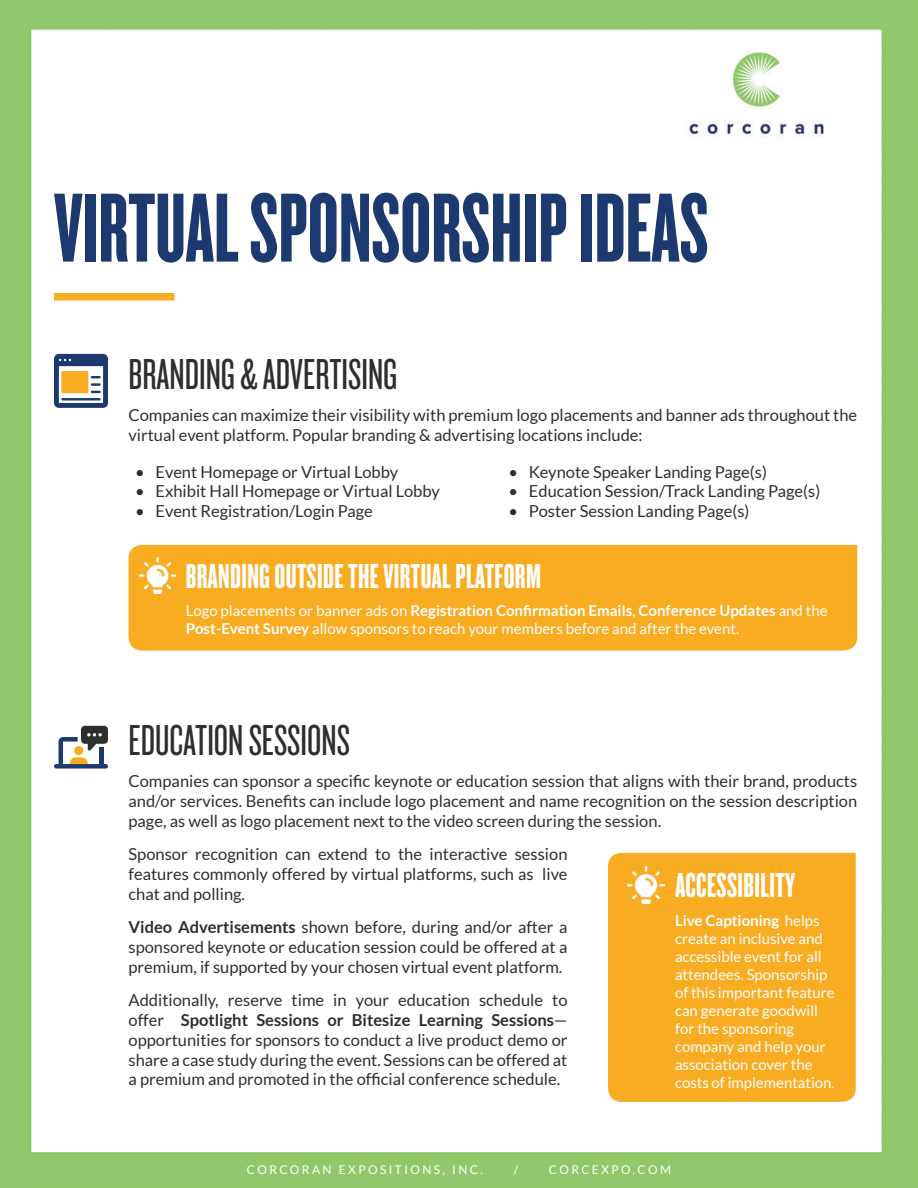
<style>
.page{position:relative;width:918px;height:1188px;background:#fff}
.page>*{position:absolute;margin:0;border:0;box-sizing:border-box;transform-origin:0 0}
.t1{font:102px "Knockout HTF67 Full Bantamwt";color:#1d3a70}
.t2{font:45px "Knockout HTF27 Junior Bantamwt";color:#2d2e2e}
.t3{font:36px "Knockout HTF67 Full Bantamwt";letter-spacing:.01em;color:#fff}
.t4{font:16.5px/19.8px "Lato";color:#2d2e2e;text-align:justify}
.t5{font:15px/18px "Lato";color:#fff}
.t6{font:12px "Lato";letter-spacing:.2em;color:#fff}
.s1{font-weight:700}
</style>
<div class="page">
<img style="left:0;top:0;width:918px;height:1188px">
<svg style="left:54px;top:354px;width:54px;height:54px"></svg>
<div style="left:54px;top:764px;width:54px;height:5px;background:#1d3a70;border-radius:2px"></div>
<svg style="left:58px;top:726px;width:50px;height:38px"></svg>
<div style="left:54px;top:293px;width:120px;height:8px;background:#f8ac22"></div>
<div style="left:129px;top:545px;width:728px;height:106px;background:#f8ac22"></div>
<img style="left:139px;top:558px;width:36px;height:36px">
<div style="left:608px;top:853px;width:248px;height:249px;background:#f8ac22"></div>
<img style="left:628px;top:867px;width:36px;height:36px">
<p class="t1" style="left:54px;top:175px;width:656px">VIRTUAL SPONSORSHIP IDEAS</p>
<p class="t2" style="left:129px;top:352px;width:270px">BRANDING &amp; ADVERTISING</p>
<p class="t4" style="left:129px;top:405px;width:730px">Companies can maximize their visibility with premium logo placements and banner ads throughout the virtual event platform. Popular branding &amp; advertising locations include:</p>
<p class="t4" style="left:135px;top:462px;width:265px">• Event Homepage or Virtual Lobby</p>
<p class="t4" style="left:135px;top:481px;width:306px">• Exhibit Hall Homepage or Virtual Lobby</p>
<p class="t4" style="left:135px;top:501px;width:239px">• Event Registration/Login Page</p>
<p class="t4" style="left:509px;top:462px;width:260px">• Keynote Speaker Landing Page(s)</p>
<p class="t4" style="left:509px;top:481px;width:313px">• Education Session/Track Landing Page(s)</p>
<p class="t4" style="left:509px;top:501px;width:242px">• Poster Session Landing Page(s)</p>
<p class="t3" style="left:186px;top:557px;width:356px">BRANDING OUTSIDE THE VIRTUAL PLATFORM</p>
<p class="t5" style="left:186px;top:602px;width:643px">Logo placements or banner ads on <span class="s1">Registration Confirmation Emails</span>, <span class="s1">Conference Updates</span> and the<br><span class="s1">Post-Event Survey</span> allow sponsors to reach your members before and after the event.</p>
<p class="t2" style="left:129px;top:718px;width:223px">EDUCATION SESSIONS</p>
<p class="t4" style="left:129px;top:771px;width:730px">Companies can sponsor a specific keynote or education session that aligns with their brand, products and/or services. Benefits can include logo placement and name recognition on the session description page, as well as logo placement next to the video screen during the session.</p>
<p class="t4" style="left:129px;top:844px;width:441px">Sponsor recognition can extend to the interactive session features commonly offered by virtual platforms, such as live chat and polling.</p>
<p class="t4" style="left:129px;top:917px;width:441px"><span class="s1">Video Advertisements</span> shown before, during and/or after a sponsored keynote or education session could be offered at a premium, if supported by your chosen virtual event platform.</p>
<p class="t4" style="left:129px;top:990px;width:441px">Additionally, reserve time in your education schedule to offer <span class="s1">Spotlight Sessions or Bitesize Learning Sessions</span>— opportunities for sponsors to conduct a live product demo or share a case study during the event. Sessions can be offered at a premium and promoted in the official conference schedule.</p>
<p class="t3" style="left:675px;top:867px;width:121px">ACCESSIBILITY</p>
<p class="t5" style="left:675px;top:911px;width:161px"><span class="s1">Live Captioning</span> helps create an inclusive and accessible event for all attendees. Sponsorship of this important feature can generate goodwill for the sponsoring company and help your association cover the costs of implementation.</p>
<p class="t6" style="left:247px;top:1163px;width:238px">CORCORAN EXPOSITIONS, INC.</p>
<p class="t6" style="left:514px;top:1163px;width:6px">/</p>
<p class="t6" style="left:549px;top:1163px;width:124px">CORCEXPO.COM</p>
</div>
